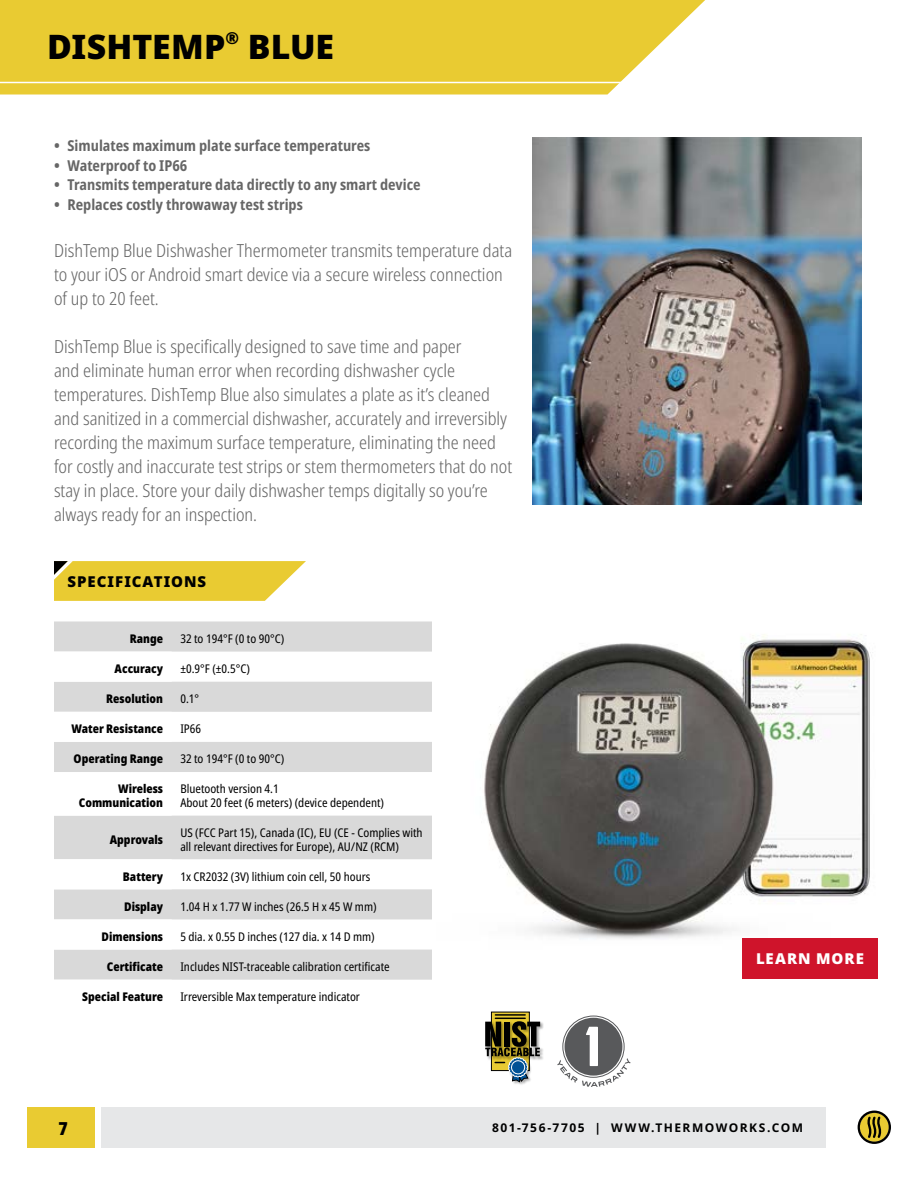
<style>
.page{position:relative;width:918px;height:1188px;background:#fff}
.page>*{position:absolute;margin:0;border:0;box-sizing:border-box;transform-origin:0 0}
.t1{font:900 33.9px "Noto Sans";color:#000}
.t2{font:300 condensed 18px/24px "Noto Sans";color:#666}
.t3{font:900 condensed 18px "Noto Sans";color:#000}
.t4{font:700 condensed 15px "Noto Sans";color:#666}
.t5{font:900 15px "Noto Sans";letter-spacing:.07em;color:#000}
.t6{font:900 15px "Noto Sans";letter-spacing:.07em;color:#fff}
.t7{font:condensed 12px/13.5px "Noto Sans";color:#000}
.t8{font:900 condensed 12px/13.5px "Noto Sans";color:#000;text-align:right}
.t9{font:700 12px "Noto Sans";letter-spacing:.125em;color:#000}
</style>
<div class="page">
<div style="left:102px;top:1107px;width:724px;height:41px;background:#e6e7e8"></div>
<svg style="left:858px;top:1111px;width:33px;height:33px"></svg>
<div style="left:27px;top:1107px;width:67px;height:41px;background:#e9cb32"></div>
<svg style="left:0;top:0;width:705px;height:94px;fill:#e9cb32"></svg>
<svg style="left:54px;top:621px;width:378px;height:359px;fill:#d9d9d9"></svg>
<svg style="left:54px;top:652px;width:118px;height:328px"></svg>
<svg style="left:54px;top:561px;width:252px;height:40px"></svg>
<svg style="left:491px;top:1012px;width:38px;height:8px"></svg>
<img style="left:490px;top:1020px;width:54px;height:10px">
<hr style="left:495px;top:1014px;width:30px;height:2px;background:#000">
<hr style="left:495px;top:1018px;width:30px;height:1px;background:#000">
<img style="left:540px;top:1048px;width:3px;height:12px">
<img style="left:513px;top:1082px;width:14px;height:3px">
<svg style="left:485px;top:1021px;width:55px;height:61px"></svg>
<svg style="left:557px;top:1018px;width:74px;height:69px"></svg>
<img style="left:484px;top:634px;width:388px;height:305px">
<img style="left:532px;top:138px;width:329px;height:367px">
<hr style="left:0;top:82px;width:705px;height:1px;background:#fff">
<div style="left:742px;top:938px;width:136px;height:41px;background:#cf142b"></div>
<h1 class="t1" style="left:47px;top:20px;width:289px">DISHTEMP<sup>®</sup> BLUE</h1>
<p class="t4" style="left:54px;top:135px;width:318px">• Simulates maximum plate surface temperatures</p>
<p class="t4" style="left:54px;top:154px;width:135px">• Waterproof to IP66</p>
<p class="t4" style="left:54px;top:174px;width:368px">• Transmits temperature data directly to any smart device</p>
<p class="t4" style="left:54px;top:193px;width:250px">• Replaces costly throwaway test strips</p>
<p class="t2" style="left:54px;top:239px;width:460px">DishTemp Blue Dishwasher Thermometer transmits temperature data to your iOS or Android smart device via a secure wireless connection of up to 20 feet.</p>
<p class="t2" style="left:54px;top:335px;width:460px">DishTemp Blue is specifically designed to save time and paper<br>and eliminate human error when recording dishwasher cycle temperatures. DishTemp Blue also simulates a plate as it’s cleaned and sanitized in a commercial dishwasher, accurately and irreversibly recording the maximum surface temperature, eliminating the need for costly and inaccurate test strips or stem thermometers that do not stay in place. Store your daily dishwasher temps digitally so you’re always ready for an inspection.</p>
<p class="t5" style="left:68px;top:571px;width:140px">SPECIFICATIONS</p>
<p class="t8" style="left:130px;top:632px;width:35px">Range</p>
<p class="t7" style="left:180px;top:632px;width:105px">32 to 194°F (0 to 90°C)</p>
<p class="t8" style="left:115px;top:662px;width:50px">Accuracy</p>
<p class="t7" style="left:180px;top:662px;width:71px">±0.9°F (±0.5°C)</p>
<p class="t8" style="left:106px;top:692px;width:58px">Resolution</p>
<p class="t7" style="left:180px;top:692px;width:20px">0.1°</p>
<p class="t8" style="left:71px;top:722px;width:93px">Water Resistance</p>
<p class="t7" style="left:180px;top:722px;width:22px">IP66</p>
<p class="t8" style="left:74px;top:752px;width:91px">Operating Range</p>
<p class="t7" style="left:180px;top:753px;width:105px">32 to 194°F (0 to 90°C)</p>
<p class="t8" style="left:79px;top:782px;width:86px">Wireless<br>Communication</p>
<p class="t7" style="left:180px;top:783px;width:205px">Bluetooth version 4.1<br>About 20 feet (6 meters) (device dependent)</p>
<p class="t8" style="left:110px;top:833px;width:55px">Approvals</p>
<p class="t7" style="left:180px;top:826px;width:244px">US (FCC Part 15), Canada (IC), EU (CE - Complies with all relevant directives for Europe), AU/NZ (RCM)</p>
<p class="t8" style="left:123px;top:870px;width:42px">Battery</p>
<p class="t7" style="left:180px;top:870px;width:192px">1x CR2032 (3V) lithium coin cell, 50 hours</p>
<p class="t8" style="left:124px;top:900px;width:40px">Display</p>
<p class="t7" style="left:180px;top:900px;width:198px">1.04 H x 1.77 W inches (26.5 H x 45 W mm)</p>
<p class="t8" style="left:102px;top:930px;width:63px">Dimensions</p>
<p class="t7" style="left:180px;top:930px;width:196px">5 dia. x 0.55 D inches (127 dia. x 14 D mm)</p>
<p class="t8" style="left:107px;top:960px;width:58px">Certificate</p>
<p class="t7" style="left:180px;top:960px;width:211px">Includes NIST-traceable calibration certificate</p>
<p class="t8" style="left:82px;top:990px;width:82px">Special Feature</p>
<p class="t7" style="left:180px;top:990px;width:181px">Irreversible Max temperature indicator</p>
<p class="t6" style="left:756px;top:947px;width:110px">LEARN MORE</p>
<p class="t3" style="left:58px;top:1115px;width:11px">7</p>
<p class="t9" style="left:492px;top:1119px;width:313px">801-756-7705 | WWW.THERMOWORKS.COM</p>
</div>
